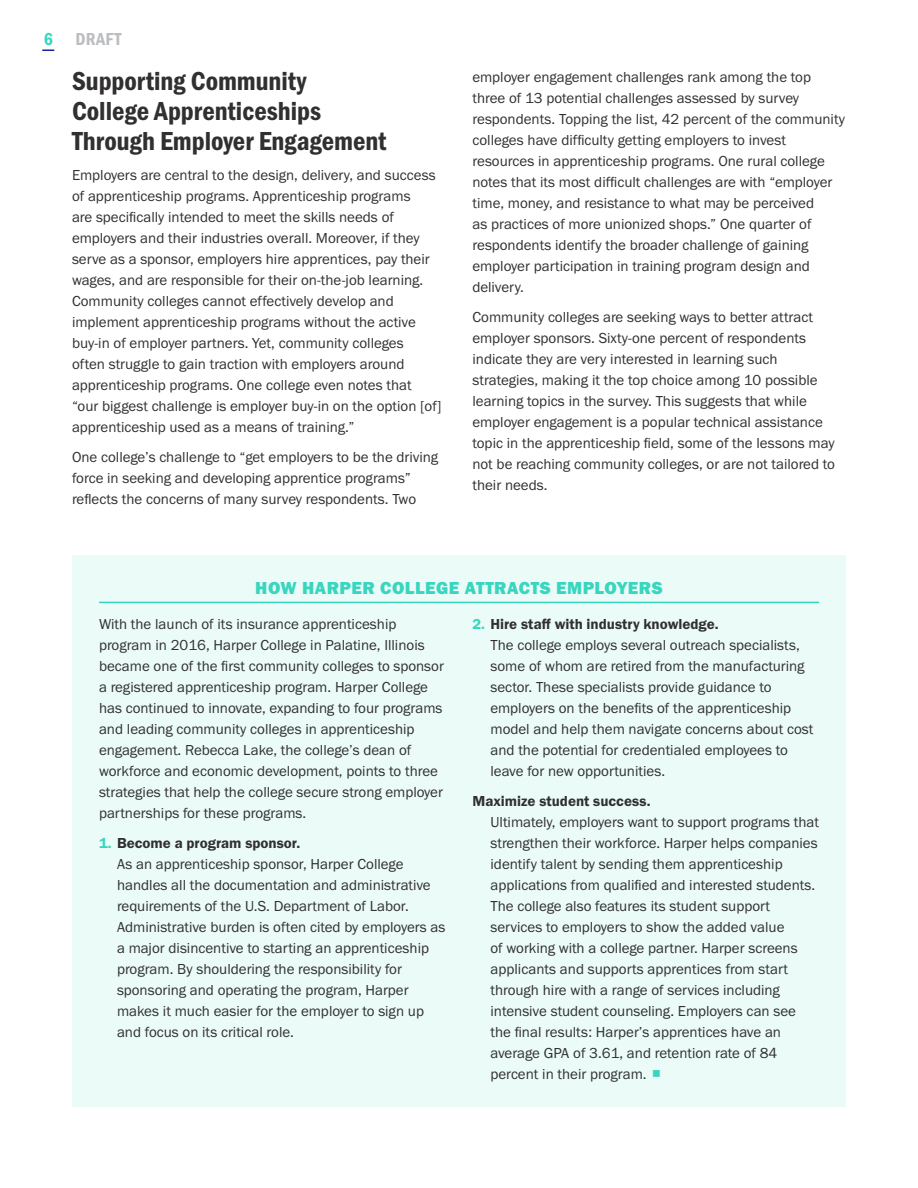
<style>
.page{position:relative;width:918px;height:1188px;background:#fff}
.page>*{position:absolute;margin:0;border:0;box-sizing:border-box;transform-origin:0 0}
.t1{font:27px/30px "Franklin Gothic URW Con Dem";color:#312f30}
.Example_Header{font:18px "Franklin Gothic URW Hea";letter-spacing:.025em;color:#38d6be}
.t2{font:18px "Franklin Gothic URW Con Dem";letter-spacing:.02em;color:#bcbdc0}
.t3{font:18px "Franklin Gothic URW Con Dem";color:#38d6be}
.Body{font:15px/21px "Franklin Gothic URW Boo";color:#312f30}
.Example_Text{font:15px/21px "Franklin Gothic URW Boo";color:#312f30}
.s1{font-family:"Franklin Gothic URW Dem";color:#38d6be}
.s2{font-family:"Franklin Gothic URW Dem"}
</style>
<div class="page">
<svg style="left:42px;top:50px;width:12px;height:1px"></svg>
<div style="left:72px;top:555px;width:774px;height:552px;background:#eafbf8"></div>
<hr style="left:99px;top:602px;width:720px;height:1px;background:#38d6be">
<p class="t3" style="left:44px;top:27px;width:11px">6</p>
<p class="t2" style="left:76px;top:27px;width:47px">DRAFT</p>
<h2 class="t1" style="left:72px;top:65px;width:316px">Supporting Community<br>College Apprenticeships<br>Through Employer Engagement</h2>
<p class="Body" style="left:72px;top:164px;width:371px">Employers are central to the design, delivery, and success of apprenticeship programs. Apprenticeship programs<br>are specifically intended to meet the skills needs of employers and their industries overall. Moreover, if they serve as a sponsor, employers hire apprentices, pay their wages, and are responsible for their on-the-job learning.<br>Community colleges cannot effectively develop and implement apprenticeship programs without the active buy-in of employer partners. Yet, community colleges<br>often struggle to gain traction with employers around apprenticeship programs. One college even notes that “our biggest challenge is employer buy-in on the option [of] apprenticeship used as a means of training.”</p>
<p class="Body" style="left:72px;top:446px;width:368px">One college’s challenge to “get employers to be the driving force in seeking and developing apprentice programs” reflects the concerns of many survey respondents. Two</p>
<p class="Body" style="left:472px;top:66px;width:374px">employer engagement challenges rank among the top three of 13 potential challenges assessed by survey respondents. Topping the list, 42 percent of the community colleges have difficulty getting employers to invest resources in apprenticeship programs. One rural college notes that its most difficult challenges are with “employer time, money, and resistance to what may be perceived<br>as practices of more unionized shops.” One quarter of respondents identify the broader challenge of gaining employer participation in training program design and delivery.</p>
<p class="Body" style="left:472px;top:306px;width:364px">Community colleges are seeking ways to better attract employer sponsors. Sixty-one percent of respondents indicate they are very interested in learning such strategies, making it the top choice among 10 possible learning topics in the survey. This suggests that while employer engagement is a popular technical assistance topic in the apprenticeship field, some of the lessons may not be reaching community colleges, or are not tailored to their needs.</p>
<p class="Example_Header" style="left:255px;top:576px;width:409px">HOW HARPER COLLEGE ATTRACTS EMPLOYERS</p>
<p class="Example_Text" style="left:99px;top:613px;width:347px">With the launch of its insurance apprenticeship program in 2016, Harper College in Palatine, Illinois became one of the first community colleges to sponsor a registered apprenticeship program. Harper College has continued to innovate, expanding to four programs and leading community colleges in apprenticeship engagement. Rebecca Lake, the college’s dean of workforce and economic development, points to three strategies that help the college secure strong employer partnerships for these programs.</p>
<p class="Body" style="left:117px;top:832px;width:330px;text-indent:-18px"><span class="s1">1.</span> <span class="s2">Become a program sponsor.<br></span>As an apprenticeship sponsor, Harper College handles all the documentation and administrative requirements of the U.S. Department of Labor.<br>Administrative burden is often cited by employers as a major disincentive to starting an apprenticeship program. By shouldering the responsibility for sponsoring and operating the program, Harper makes it much easier for the employer to sign up and focus on its critical role.</p>
<p class="Body" style="left:490px;top:613px;width:324px;text-indent:-18px"><span class="s1">2.</span> <span class="s2">Hire staff with industry knowledge.<br></span>The college employs several outreach specialists, some of whom are retired from the manufacturing sector. These specialists provide guidance to employers on the benefits of the apprenticeship model and help them navigate concerns about cost and the potential for credentialed employees to leave for new opportunities.</p>
<p class="Body" style="left:490px;top:790px;width:330px;text-indent:-18px"><span class="s2">Maximize student success.<br></span>Ultimately, employers want to support programs that strengthen their workforce. Harper helps companies identify talent by sending them apprenticeship applications from qualified and interested students.<br>The college also features its student support services to employers to show the added value<br>of working with a college partner. Harper screens applicants and supports apprentices from start through hire with a range of services including intensive student counseling. Employers can see the final results: Harper’s apprentices have an average GPA of 3.61, and retention rate of 84 percent in their program.</p>
</div>
